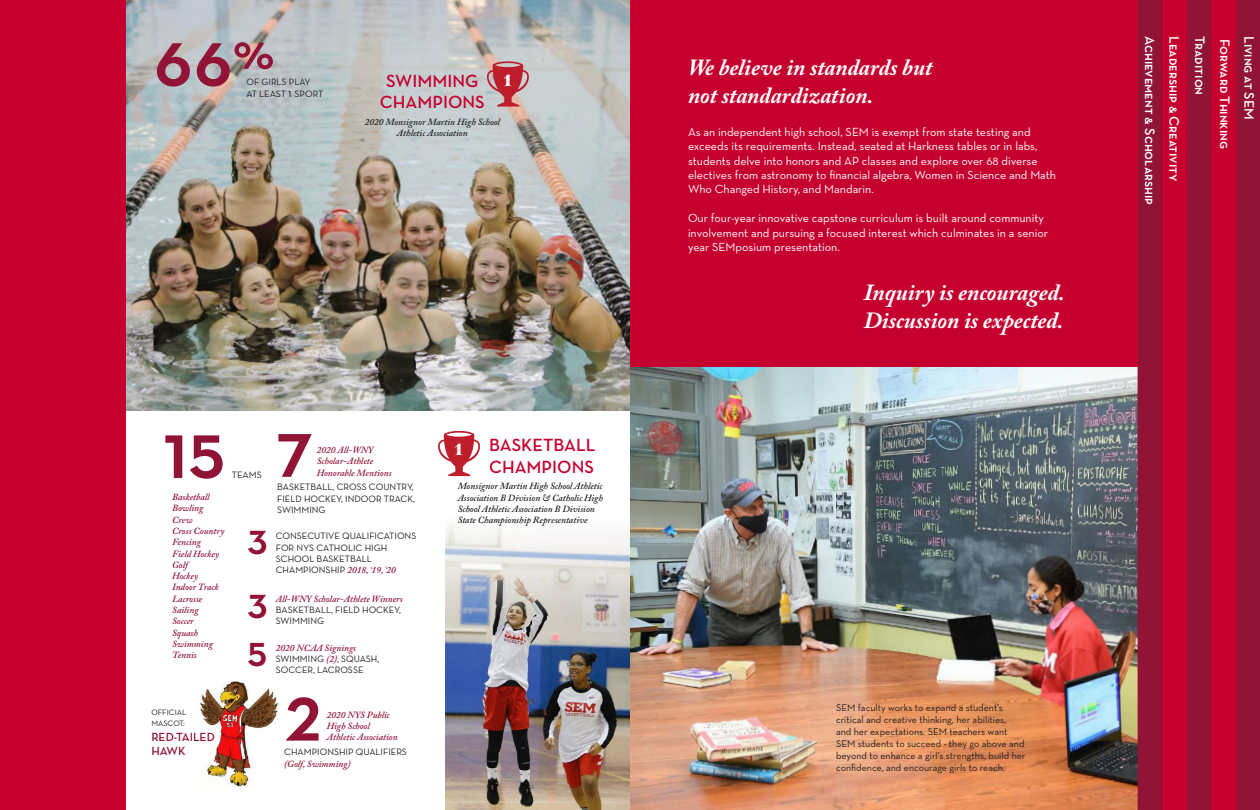
<style>
.page{position:relative;width:1260px;height:810px;background:#fff}
.page>*{position:absolute;margin:0;border:0;box-sizing:border-box;transform-origin:0 0}
.t1{font:83.3px "Neutra Text Demi SC";color:#911436}
.t2{font:83px "Neutra Text Demi SC";color:#911436}
.t3{font:45.2px "Neutra Text Demi SC";color:#911436}
.t4{font:45px "Neutra Text Demi SC";color:#911436}
.t5{font:italic 700 23px/27.6px "Adobe Caslon Pro";color:#fff}
.t6{font:18px/21.6px "Neutra Text Demi SC";color:#c5002e;text-align:center}
.t7{font:16.7px "True North Extras";color:#fff}
.t8{font:14px "Neutra Text Demi SC";color:#fff}
.t9{font:12px/14.4px "Neutra Text";color:#fff}
.t10{font:600 12px/14.4px "Neutra Text";color:#911436}
.t11{font:10px/12px "Neutra Text";color:#231f20}
.t12{font:italic 600 9.4px/11.3px "Adobe Caslon Pro";color:#911436}
.t13{font:9.4px/11.3px "Neutra Text";color:#231f20}
.t14{font:italic 600 9.4px/11.3px "Adobe Caslon Pro";color:#231f20;text-align:center}
.t15{font:8px/11.3px "Neutra Text";color:#231f20}
.s1{font-size:12px}
.s2{font-family:"Adobe Caslon Pro";font-weight:600;font-style:italic;color:#911436}
</style>
<div class="page">
<img style="left:446px;top:524px;width:184px;height:286px">
<div style="left:1236px;top:0;width:24px;height:810px;background:#911436"></div>
<div style="left:1211px;top:0;width:25px;height:810px;background:#c5002e"></div>
<div style="left:1187px;top:0;width:24px;height:810px;background:#911436"></div>
<div style="left:1162px;top:0;width:25px;height:810px;background:#c5002e"></div>
<div style="left:1138px;top:0;width:24px;height:810px;background:#911436"></div>
<div style="left:0;top:0;width:126px;height:810px;background:#c5002e"></div>
<img style="left:126px;top:0;width:504px;height:410px">
<img style="left:630px;top:366px;width:508px;height:444px">
<div style="left:630px;top:0;width:508px;height:366px;background:#c5002e"></div>
<img style="left:199px;top:681px;width:81px;height:107px">
<svg style="left:487px;top:61px;width:42px;height:46px;background:#c46f76"></svg>
<svg style="left:438px;top:431px;width:42px;height:45px"></svg>
<h2 class="t2" style="left:153px;top:7px;width:122px">66<sup>%</sup></h2>
<p class="t13" style="left:246px;top:75px;width:79px;line-height:12.4px">OF GIRLS PLAY<br>AT LEAST <span class="s1">1</span> SPORT</p>
<h3 class="t5" style="left:688px;top:53px;width:246px">We believe in standards but not standardization.</h3>
<h3 class="t7" style="left:503px;top:70px;width:10px">1</h3>
<h3 class="t6" style="left:380px;top:69px;width:106px">SWIMMING<br>CHAMPIONS</h3>
<p class="t14" style="left:365px;top:116px;width:137px">2020 Monsignor Martin High School<br>Athletic Association</p>
<p class="t9" style="left:688px;top:124px;width:370px">As an independent high school, SEM is exempt from state testing and exceeds its requirements. Instead, seated at Harkness tables or in labs, students delve into honors and AP classes and explore over 68 diverse electives from astronomy to financial algebra, Women in Science and Math Who Changed History, and Mandarin.</p>
<p class="t9" style="left:688px;top:211px;width:362px">Our four-year innovative capstone curriculum is built around community involvement and pursuing a focused interest which culminates in a senior year SEMposium presentation.</p>
<h3 class="t5" style="left:864px;top:278px;width:202px">Inquiry is encouraged.<br>Discussion is expected.</h3>
<h1 class="t1" style="left:275px;top:397px;width:40px">7</h1>
<p class="t13" style="left:277px;top:481px;width:139px">BASKETBALL, CROSS COUNTRY,<br>FIELD HOCKEY, INDOOR TRACK,<br>SWIMMING</p>
<h2 class="t2" style="left:162px;top:399px;width:65px">15</h2>
<p class="t12" style="left:317px;top:444px;width:76px">2020 All-WNY<br>Scholar-Athlete<br>Honorable Mentions</p>
<p class="t13" style="left:232px;top:469px;width:31px">TEAMS</p>
<p class="t12" style="left:172px;top:491px;width:54px">Basketball<br>Bowling<br>Crew<br>Cross Country<br>Fencing<br>Field Hockey<br>Golf<br>Hockey<br>Indoor Track<br>Lacrosse<br>Sailing<br>Soccer<br>Squash<br>Swimming<br>Tennis</p>
<h3 class="t3" style="left:247px;top:511px;width:22px">3</h3>
<p class="t13" style="left:276px;top:530px;width:142px">CONSECUTIVE QUALIFICATIONS<br>FOR NYS CATHOLIC HIGH<br>SCHOOL BASKETBALL<br>CHAMPIONSHIP <span class="s2">2018, ‘19, ‘20</span></p>
<h3 class="t3" style="left:247px;top:575px;width:22px">3</h3>
<p class="t12" style="left:276px;top:593px;width:128px">All-WNY Scholar-Athlete Winners</p>
<p class="t13" style="left:276px;top:604px;width:127px">BASKETBALL, FIELD HOCKEY,<br>SWIMMING</p>
<h3 class="t4" style="left:247px;top:623px;width:22px">5</h3>
<p class="t12" style="left:276px;top:642px;width:82px">2020 NCAA Signings</p>
<p class="t13" style="left:276px;top:653px;width:105px">SWIMMING <span class="s2">(2)</span>, SQUASH,<br>SOCCER, LACROSSE</p>
<p class="t15" style="left:151px;top:707px;width:36px">OFFICIAL<br>MASCOT:</p>
<p class="t10" style="left:151px;top:729px;width:65px">RED-TAILED<br>HAWK</p>
<h1 class="t1" style="left:284px;top:661px;width:39px">2</h1>
<p class="t13" style="left:284px;top:746px;width:124px">CHAMPIONSHIP QUALIFIERS</p>
<p class="t12" style="left:284px;top:758px;width:68px">(Golf, Swimming)</p>
<p class="t12" style="left:327px;top:709px;width:72px">2020 NYS Public<br>High School<br>Athletic Association</p>
<h3 class="t6" style="left:489px;top:434px;width:108px;text-align:left">BASKETBALL<br>CHAMPIONS</h3>
<p class="t14" style="left:458px;top:480px;width:147px;text-align:left">Monsignor Martin High School Athletic Association B Division &amp; Catholic High School Athletic Association B Division State Championship Representative</p>
<h3 class="t7" style="left:454px;top:440px;width:10px">1</h3>
<p class="t11" style="left:836px;top:701px;width:191px">SEM faculty works to expand a student’s critical and creative thinking, her abilities,<br>and her expectations. SEM teachers want SEM students to succeed - they go above and beyond to enhance a girl’s strengths, build her confidence, and encourage girls to reach.</p>
<p class="t8" style="left:1158px;top:36px;width:171px;rotate:90deg">Achievement &amp; Scholarship</p>
<p class="t8" style="left:1183px;top:36px;width:147px;rotate:90deg">Leadership &amp; Creativity</p>
<p class="t8" style="left:1208px;top:36px;width:61px;rotate:90deg">Tradition</p>
<p class="t8" style="left:1233px;top:39px;width:112px;rotate:90deg">Forward Thinking</p>
<p class="t8" style="left:1258px;top:36px;width:85px;rotate:90deg">Living at SEM</p>
</div>
